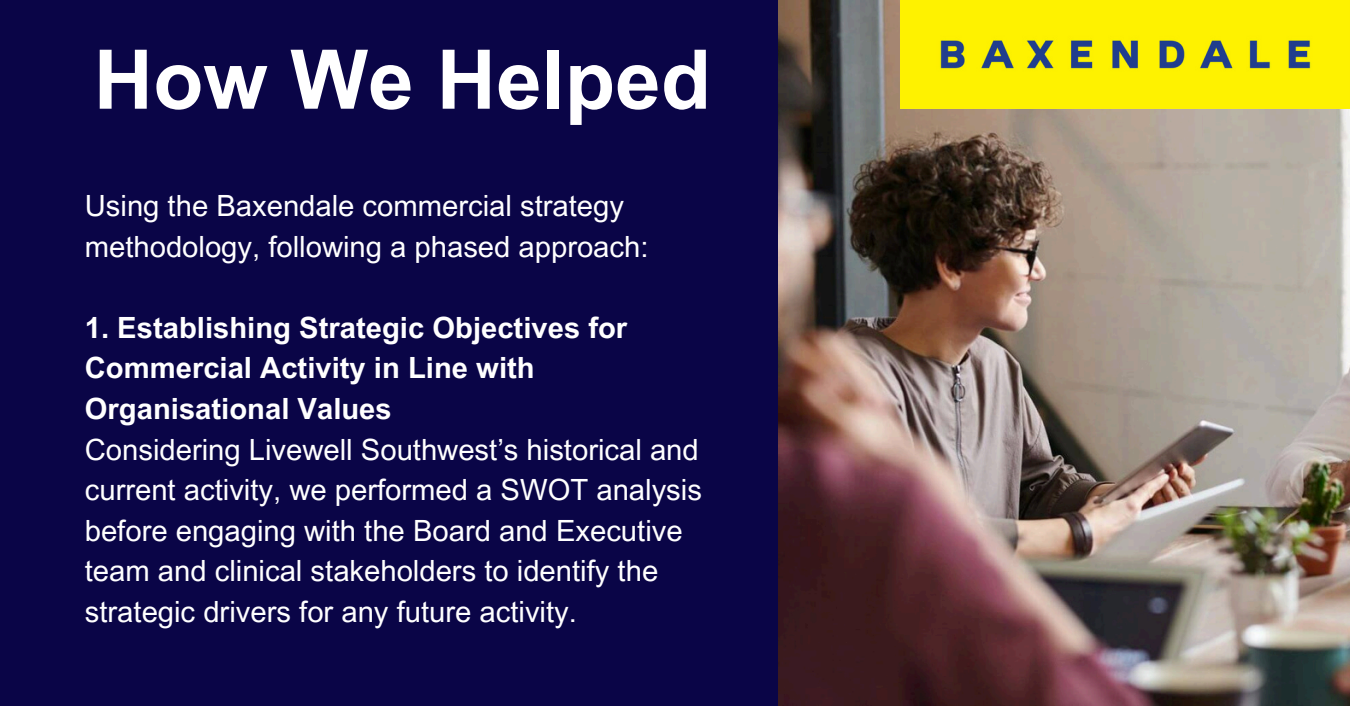
<style>
.page{position:relative;width:1350px;height:706px;background:#fff}
.page>*{position:absolute;margin:0;border:0;box-sizing:border-box;transform-origin:0 0}
.t1{font:700 82.35px "Arial MT Pro";color:#fff}
.t2{font:29.25px/40.5px "Arial MT Pro";color:#fff}
.t3{font:700 29.25px/40.5px "Arial MT Pro";color:#fff}
</style>
<div class="page">
<img style="left:779px;top:0;width:571px;height:705px">
<img style="left:900px;top:0;width:450px;height:108px">
<div style="left:0;top:0;width:778px;height:705px;background:#0a0547"></div>
<p class="t1" style="left:94px;top:49px;width:619px">How We Helped</p>
<p class="t2" style="left:85px;top:189px;width:565px">Using the Baxendale commercial strategy methodology, following a phased approach:</p>
<p class="t3" style="left:85px;top:311px;width:544px">1. Establishing Strategic Objectives for<br>Commercial Activity in Line with<br>Organisational Values</p>
<p class="t2" style="left:85px;top:432px;width:619px">Considering Livewell Southwest’s historical and current activity, we performed a SWOT analysis before engaging with the Board and Executive team and clinical stakeholders to identify the strategic drivers for any future activity.</p>
</div>
